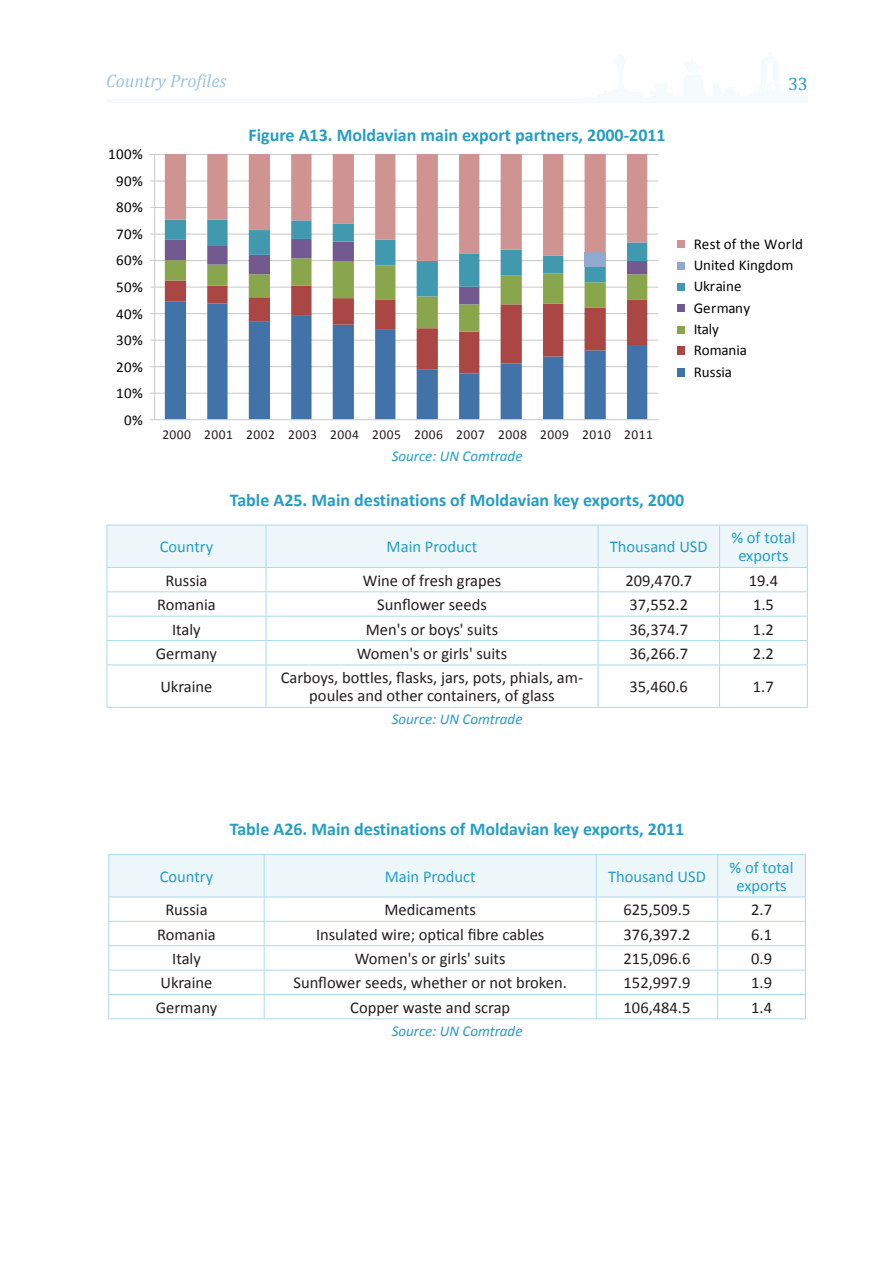
<style>
.page{position:relative;width:893px;height:1263px;background:#fff}
.page>*{position:absolute;margin:0;border:0;box-sizing:border-box;transform-origin:0 0}
.t1{font:700 18px "Calibri";color:#259dc5}
.t2{font:italic 18px "Cambria";color:#9bc5df}
.t3{font:18px "Cambria";color:#259dc5}
.t4{font:16.5px/18px "Calibri";color:#231f20;text-align:center}
.t5{font:16.5px/18px "Calibri";color:#259dc5;text-align:center}
.t6{font:15px/21.3px "Calibri";letter-spacing:.01em;color:#050504}
.t7{font:italic 15px "Calibri";color:#259dc5}
.t8{font:13.5px "Calibri";letter-spacing:.03em;color:#231f20}
</style>
<div class="page">
<hr style="left:106px;top:99px;width:702px;height:3px;background:#f5fafc">
<hr style="left:155px;top:154px;width:503px;height:1px;background:#cac9c8">
<hr style="left:155px;top:181px;width:503px;height:1px;background:#cac9c8">
<hr style="left:155px;top:207px;width:503px;height:1px;background:#cac9c8">
<hr style="left:155px;top:234px;width:503px;height:1px;background:#cac9c8">
<hr style="left:155px;top:260px;width:503px;height:1px;background:#cac9c8">
<hr style="left:155px;top:287px;width:503px;height:1px;background:#cac9c8">
<hr style="left:155px;top:313px;width:503px;height:1px;background:#cac9c8">
<hr style="left:155px;top:340px;width:503px;height:1px;background:#cac9c8">
<hr style="left:155px;top:366px;width:503px;height:1px;background:#cac9c8">
<hr style="left:155px;top:393px;width:503px;height:1px;background:#cac9c8">
<svg style="left:165px;top:373px;width:482px;height:46px"></svg>
<svg style="left:165px;top:261px;width:482px;height:112px"></svg>
<div style="left:585px;top:252px;width:21px;height:14px;background:#92a9cf"></div>
<svg style="left:165px;top:154px;width:482px;height:107px"></svg>
<hr style="left:154px;top:154px;width:1px;height:266px;background:#cac9c8">
<hr style="left:155px;top:419px;width:503px;height:1px;background:#cac9c8">
<div style="left:677px;top:240px;width:8px;height:8px;background:#cf9392"></div>
<div style="left:677px;top:262px;width:8px;height:8px;background:#92a9cf"></div>
<div style="left:677px;top:283px;width:8px;height:8px;background:#4199af"></div>
<div style="left:677px;top:304px;width:8px;height:8px;background:#725a90"></div>
<div style="left:677px;top:326px;width:8px;height:8px;background:#89a64d"></div>
<div style="left:677px;top:346px;width:8px;height:9px;background:#aa4643"></div>
<div style="left:677px;top:368px;width:8px;height:9px;background:#4173a9"></div>
<hr style="left:107px;top:664px;width:159px;height:1px;background:#abdaee">
<hr style="left:266px;top:664px;width:332px;height:1px;background:#abdaee">
<hr style="left:266px;top:665px;width:1px;height:42px;background:#abdaee">
<hr style="left:598px;top:664px;width:122px;height:1px;background:#abdaee">
<hr style="left:598px;top:665px;width:1px;height:42px;background:#abdaee">
<hr style="left:720px;top:664px;width:88px;height:1px;background:#abdaee">
<hr style="left:719px;top:665px;width:1px;height:42px;background:#abdaee">
<svg style="left:107px;top:526px;width:701px;height:138px"></svg>
<hr style="left:107px;top:665px;width:1px;height:42px;background:#abdaee">
<hr style="left:807px;top:665px;width:1px;height:42px;background:#abdaee">
<hr style="left:107px;top:707px;width:159px;height:1px;background:#abdaee">
<hr style="left:266px;top:707px;width:332px;height:1px;background:#abdaee">
<hr style="left:598px;top:707px;width:122px;height:1px;background:#abdaee">
<hr style="left:720px;top:707px;width:88px;height:1px;background:#abdaee">
<hr style="left:107px;top:525px;width:159px;height:1px;background:#abdaee">
<hr style="left:107px;top:525px;width:1px;height:42px;background:#abdaee">
<hr style="left:266px;top:525px;width:332px;height:1px;background:#abdaee">
<hr style="left:598px;top:525px;width:122px;height:1px;background:#abdaee">
<hr style="left:720px;top:525px;width:88px;height:1px;background:#abdaee">
<hr style="left:807px;top:525px;width:1px;height:42px;background:#abdaee">
<hr style="left:107px;top:567px;width:159px;height:1px;background:#abdaee">
<hr style="left:266px;top:567px;width:332px;height:1px;background:#abdaee">
<hr style="left:598px;top:567px;width:122px;height:1px;background:#abdaee">
<hr style="left:720px;top:567px;width:88px;height:1px;background:#abdaee">
<svg style="left:108px;top:855px;width:698px;height:163px"></svg>
<hr style="left:108px;top:1018px;width:156px;height:1px;background:#abdaee">
<hr style="left:264px;top:1018px;width:332px;height:1px;background:#abdaee">
<hr style="left:596px;top:1018px;width:122px;height:1px;background:#abdaee">
<hr style="left:718px;top:1018px;width:88px;height:1px;background:#abdaee">
<hr style="left:108px;top:854px;width:156px;height:1px;background:#abdaee">
<hr style="left:108px;top:855px;width:1px;height:41px;background:#abdaee">
<hr style="left:264px;top:854px;width:332px;height:1px;background:#abdaee">
<hr style="left:596px;top:854px;width:122px;height:1px;background:#abdaee">
<hr style="left:718px;top:854px;width:88px;height:1px;background:#abdaee">
<hr style="left:805px;top:855px;width:1px;height:41px;background:#abdaee">
<hr style="left:108px;top:896px;width:156px;height:1px;background:#abdaee">
<hr style="left:264px;top:896px;width:332px;height:1px;background:#abdaee">
<hr style="left:596px;top:896px;width:122px;height:1px;background:#abdaee">
<hr style="left:718px;top:896px;width:88px;height:1px;background:#abdaee">
<p class="t2" style="left:106px;top:68px;width:122px">Country Profiles</p>
<p class="t3" style="left:788px;top:73px;width:21px">33</p>
<p class="t1" style="left:249px;top:124px;width:419px">Figure A13. Moldavian main export partners, 2000-2011</p>
<p class="t6" style="left:108px;top:144px;width:36px">100%</p>
<p class="t6" style="left:116px;top:170px;width:28px">90%</p>
<p class="t6" style="left:116px;top:197px;width:28px">80%</p>
<p class="t6" style="left:116px;top:223px;width:28px">70%</p>
<p class="t6" style="left:116px;top:250px;width:28px">60%</p>
<p class="t6" style="left:116px;top:276px;width:28px">50%</p>
<p class="t6" style="left:116px;top:303px;width:28px">40%</p>
<p class="t6" style="left:116px;top:329px;width:28px">30%</p>
<p class="t6" style="left:116px;top:356px;width:28px">20%</p>
<p class="t6" style="left:116px;top:383px;width:28px">10%</p>
<p class="t6" style="left:124px;top:409px;width:20px">0%</p>
<p class="t6" style="left:694px;top:233px;width:111px">Rest of the World<br>United Kingdom<br>Ukraine<br>Germany<br>Italy<br>Romania<br>Russia</p>
<p class="t8" style="left:162px;top:425px;width:492px">2000 2001 2002 2003 2004 2005 2006 2007 2008 2009 2010 2011</p>
<p class="t7" style="left:392px;top:446px;width:132px">Source: UN Comtrade</p>
<p class="t1" style="left:230px;top:488px;width:456px">Table A25. Main destinations of Moldavian key exports, 2000</p>
<p class="t5" style="left:160px;top:538px;width:55px">Country</p>
<p class="t5" style="left:387px;top:538px;width:92px">Main Product</p>
<p class="t5" style="left:610px;top:538px;width:99px">Thousand USD</p>
<p class="t5" style="left:731px;top:529px;width:66px">% of total exports</p>
<p class="t4" style="left:165px;top:571px;width:44px">Russia</p>
<p class="t4" style="left:363px;top:571px;width:140px">Wine of fresh grapes</p>
<p class="t4" style="left:625px;top:571px;width:68px">209,470.7</p>
<p class="t4" style="left:749px;top:571px;width:31px">19.4</p>
<p class="t4" style="left:157px;top:596px;width:60px">Romania</p>
<p class="t4" style="left:377px;top:596px;width:111px">Sunflower seeds</p>
<p class="t4" style="left:630px;top:596px;width:60px">37,552.2</p>
<p class="t4" style="left:753px;top:596px;width:22px">1.5</p>
<p class="t4" style="left:172px;top:620px;width:30px">Italy</p>
<p class="t4" style="left:366px;top:620px;width:134px">Men's or boys' suits</p>
<p class="t4" style="left:630px;top:620px;width:60px">36,374.7</p>
<p class="t4" style="left:753px;top:620px;width:22px">1.2</p>
<p class="t4" style="left:156px;top:644px;width:63px">Germany</p>
<p class="t4" style="left:357px;top:644px;width:152px">Women's or girls' suits</p>
<p class="t4" style="left:629px;top:644px;width:60px">36,266.7</p>
<p class="t4" style="left:753px;top:644px;width:22px">2.2</p>
<p class="t4" style="left:160px;top:678px;width:54px">Ukraine</p>
<p class="t4" style="left:281px;top:669px;width:304px">Carboys, bottles, flasks, jars, pots, phials, am&shy;poules and other containers, of glass</p>
<p class="t4" style="left:629px;top:678px;width:60px">35,460.6</p>
<p class="t4" style="left:753px;top:678px;width:22px">1.7</p>
<p class="t7" style="left:392px;top:709px;width:132px">Source: UN Comtrade</p>
<p class="t1" style="left:230px;top:818px;width:456px">Table A26. Main destinations of Moldavian key exports, 2011</p>
<p class="t5" style="left:160px;top:867px;width:55px">Country</p>
<p class="t5" style="left:385px;top:867px;width:92px">Main Product</p>
<p class="t5" style="left:608px;top:867px;width:99px">Thousand USD</p>
<p class="t5" style="left:730px;top:858px;width:66px">% of total exports</p>
<p class="t4" style="left:165px;top:901px;width:44px">Russia</p>
<p class="t4" style="left:384px;top:901px;width:93px">Medicaments</p>
<p class="t4" style="left:624px;top:901px;width:68px">625,509.5</p>
<p class="t4" style="left:751px;top:901px;width:22px">2.7</p>
<p class="t4" style="left:157px;top:925px;width:60px">Romania</p>
<p class="t4" style="left:316px;top:925px;width:230px">Insulated wire; optical fibre cables</p>
<p class="t4" style="left:624px;top:925px;width:68px">376,397.2</p>
<p class="t4" style="left:751px;top:925px;width:22px">6.1</p>
<p class="t4" style="left:172px;top:950px;width:30px">Italy</p>
<p class="t4" style="left:355px;top:950px;width:152px">Women's or girls' suits</p>
<p class="t4" style="left:624px;top:950px;width:68px">215,096.6</p>
<p class="t4" style="left:751px;top:950px;width:22px">0.9</p>
<p class="t4" style="left:160px;top:974px;width:54px">Ukraine</p>
<p class="t4" style="left:293px;top:974px;width:275px">Sunflower seeds, whether or not broken.</p>
<p class="t4" style="left:624px;top:974px;width:68px">152,997.9</p>
<p class="t4" style="left:751px;top:974px;width:22px">1.9</p>
<p class="t4" style="left:156px;top:998px;width:63px">Germany</p>
<p class="t4" style="left:350px;top:998px;width:161px">Copper waste and scrap</p>
<p class="t4" style="left:624px;top:998px;width:68px">106,484.5</p>
<p class="t4" style="left:751px;top:998px;width:22px">1.4</p>
<p class="t7" style="left:392px;top:1020px;width:132px">Source: UN Comtrade</p>
</div>
